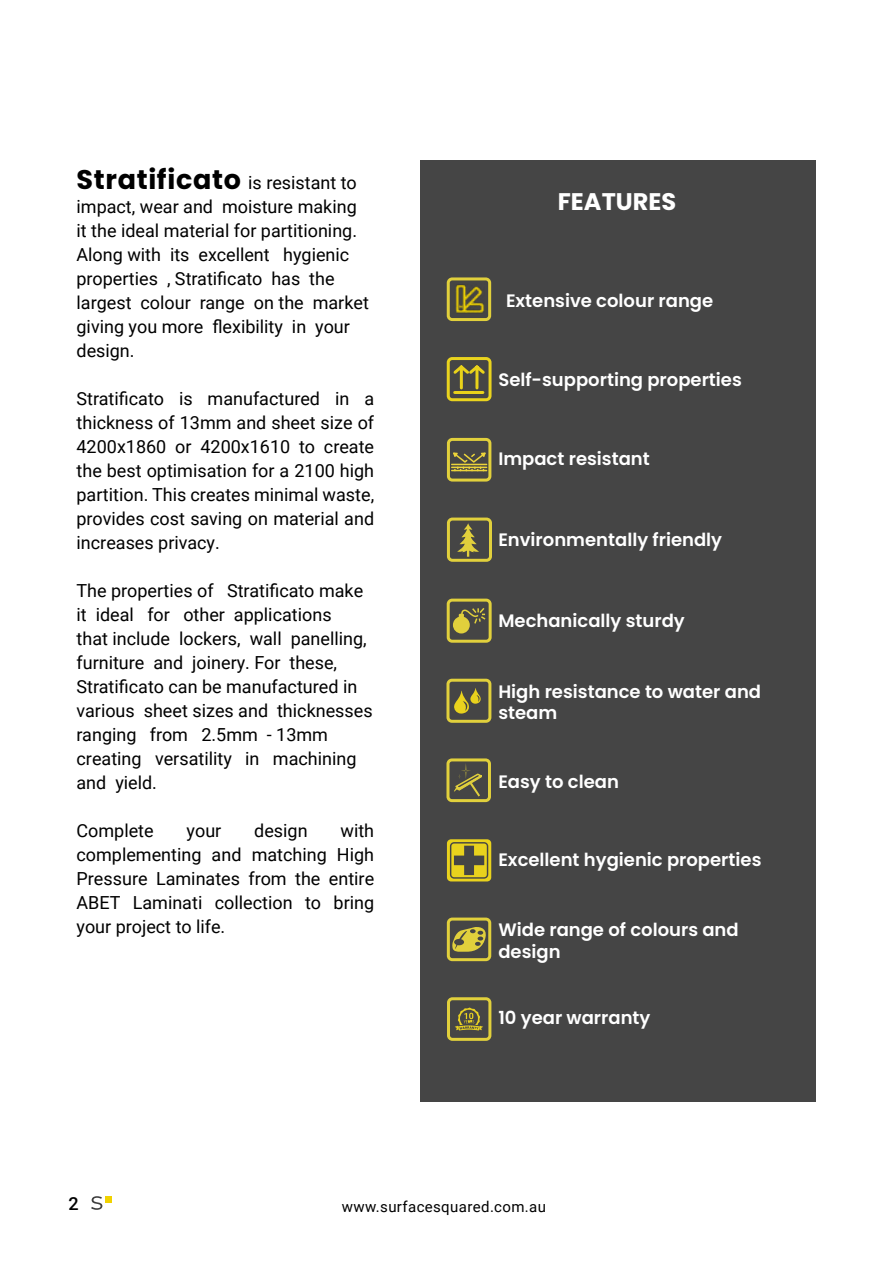
<style>
.page{position:relative;width:893px;height:1263px;background:#fff}
.page>*{position:absolute;margin:0;border:0;box-sizing:border-box;transform-origin:0 0}
.t1{font:700 24px "Poppins";color:#fff}
.t2{font:18px/24px "Roboto";color:#000}
.t3{font:600 18px/21.6px "Poppins";color:#fff}
.t4{font:500 18px "Roboto";color:#000}
.t5{font:15px "Roboto";letter-spacing:.025em;color:#000}
.s1{font-family:"Poppins";font-weight:700;font-size:27px}
</style>
<div class="page">
<div style="left:420px;top:160px;width:396px;height:942px;background:#454545"></div>
<div style="left:447px;top:357px;width:45px;height:44px;border:3px solid #e9d31e;border-radius:4px"></div>
<svg style="left:453px;top:365px;width:32px;height:29px"></svg>
<svg style="left:452px;top:927px;width:34px;height:25px"></svg>
<div style="left:447px;top:917px;width:44px;height:44px;border:3px solid #e1d03c;border-radius:4px"></div>
<div style="left:447px;top:997px;width:44px;height:44px;border:3px solid #e1d03c;border-radius:4px"></div>
<div style="left:447px;top:277px;width:44px;height:44px;border:3px solid #e1d03c;border-radius:4px"></div>
<div style="left:447px;top:438px;width:44px;height:44px;border:3px solid #e1d03c;border-radius:4px"></div>
<div style="left:446px;top:758px;width:45px;height:44px;border:3px solid #e1d03c;border-radius:4px"></div>
<div style="left:446px;top:679px;width:45px;height:44px;border:3px solid #e1d03c;border-radius:4px"></div>
<div style="left:447px;top:518px;width:45px;height:44px;border:3px solid #e1d03c;border-radius:4px"></div>
<div style="left:447px;top:599px;width:45px;height:44px;border:3px solid #e1d03c;border-radius:4px"></div>
<svg style="left:454px;top:688px;width:27px;height:25px"></svg>
<svg style="left:457px;top:523px;width:22px;height:34px"></svg>
<svg style="left:447px;top:839px;width:44px;height:42px"></svg>
<svg style="left:454px;top:764px;width:28px;height:32px"></svg>
<svg style="left:453px;top:608px;width:33px;height:25px"></svg>
<svg style="left:455px;top:1007px;width:28px;height:23px"></svg>
<hr style="left:451px;top:464px;width:36px;height:1px;background:#ecd43a">
<hr style="left:451px;top:467px;width:36px;height:1px;background:#ecd43a">
<hr style="left:451px;top:470px;width:36px;height:1px;background:#ecd43a">
<svg style="left:453px;top:452px;width:33px;height:18px"></svg>
<img style="left:455px;top:284px;width:29px;height:30px">
<svg style="left:91px;top:1196px;width:11px;height:14px"></svg>
<div style="left:105px;top:1196px;width:7px;height:7px;background:#f1d200"></div>
<p class="t2" style="left:77px;top:170px;width:294px"><span class="s1">Stratificato</span> is resistant to impact, wear and moisture making it the ideal material for partitioning.<br>Along with its excellent hygienic properties , Stratificato has the largest colour range on the market giving you more flexibility in your design.</p>
<p class="t2" style="left:77px;top:386px;width:299px;text-align:justify">Stratificato is manufactured in a thickness of 13mm and sheet size of 4200x1860 or 4200x1610 to create the best optimisation for a 2100 high partition. This creates minimal waste, provides cost saving on material and increases privacy.</p>
<p class="t2" style="left:77px;top:578px;width:298px">The properties of Stratificato make it ideal for other applications<br>that include lockers, wall panelling, furniture and joinery. For these,<br>Stratificato can be manufactured in various sheet sizes and thicknesses ranging from 2.5mm - 13mm creating versatility in machining and yield.</p>
<p class="t2" style="left:77px;top:818px;width:79px">Complete</p>
<p class="t2" style="left:187px;top:818px;width:36px">your</p>
<p class="t2" style="left:254px;top:818px;width:55px">design</p>
<p class="t2" style="left:77px;top:818px;width:299px;text-align:justify;text-indent:264px">with complementing and matching High Pressure Laminates from the entire ABET Laminati collection to bring your project to life.</p>
<h1 class="t1" style="left:558px;top:188px;width:120px">FEATURES</h1>
<p class="t3" style="left:506px;top:290px;width:209px">Extensive colour range</p>
<p class="t3" style="left:498px;top:369px;width:245px">Self-supporting properties</p>
<p class="t3" style="left:498px;top:448px;width:153px">Impact resistant</p>
<p class="t3" style="left:498px;top:529px;width:225px">Environmentally friendly</p>
<p class="t3" style="left:498px;top:610px;width:188px">Mechanically sturdy</p>
<p class="t3" style="left:498px;top:681px;width:264px">High resistance to water and steam</p>
<p class="t3" style="left:498px;top:771px;width:122px">Easy to clean</p>
<p class="t3" style="left:498px;top:849px;width:265px">Excellent hygienic properties</p>
<p class="t3" style="left:498px;top:919px;width:242px">Wide range of colours and design</p>
<p class="t3" style="left:498px;top:1007px;width:154px">10 year warranty</p>
<p class="t4" style="left:69px;top:1191px;width:12px">2</p>
<p class="t5" style="left:342px;top:1196px;width:206px">www.surfacesquared.com.au</p>
</div>
